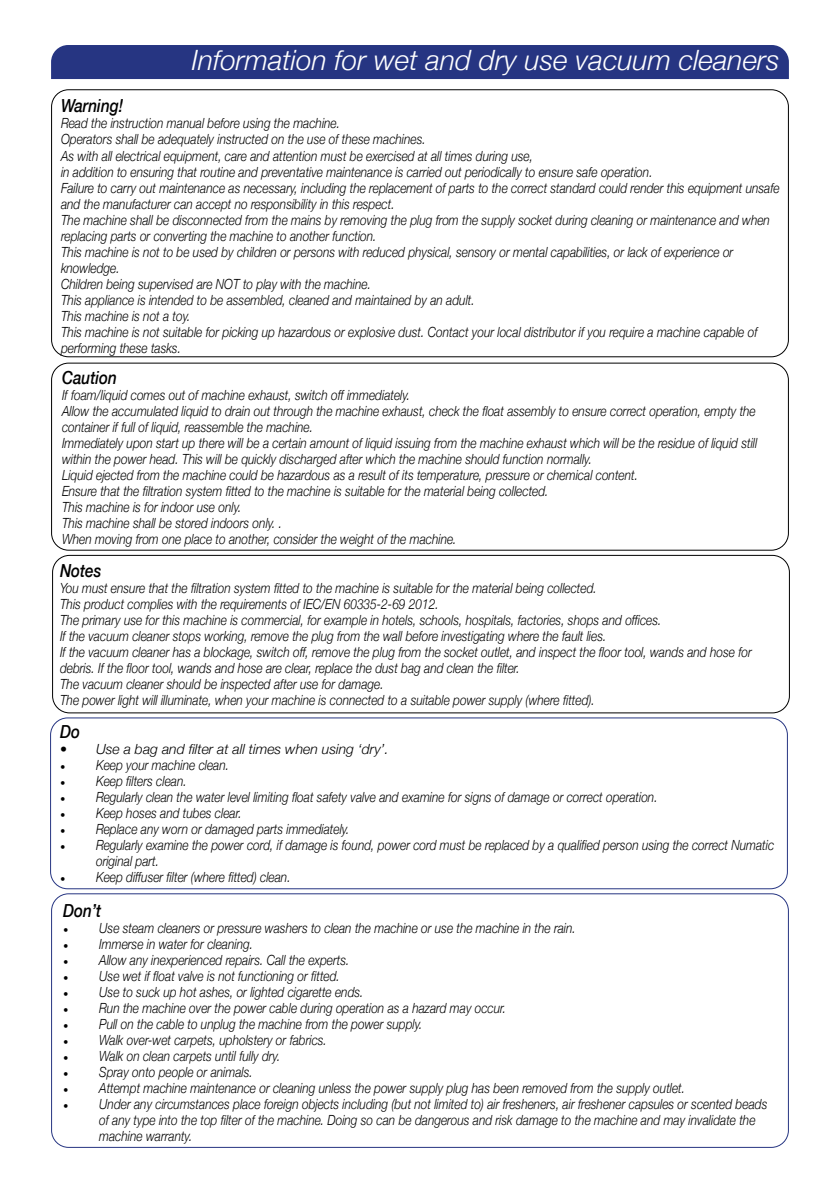
<style>
.page{position:relative;width:840px;height:1191px;background:#fff}
.page>*{position:absolute;margin:0;border:0;box-sizing:border-box;transform-origin:0 0}
.t1{font:italic 300 28px "Helvetica Neue";color:#fff}
.t2{font:italic 500 18px "Helvetica Neue";color:#000;scale:.85 1}
.t3{font:italic 300 14px/16px "Helvetica Neue";color:#000;scale:.85 1}
.t4{font:italic 300 14px "Helvetica Neue";color:#000}
.s1{font-family:"Minion Pro";font-weight:400;font-style:normal}
</style>
<div class="page">
<div style="left:51px;top:45px;width:737px;height:34px;background:#263582"></div>
<div style="left:51px;top:362px;width:737px;height:188px;border:1px solid #000;border-radius:17px"></div>
<div style="left:52px;top:555px;width:737px;height:158px;border:1px solid #000;border-radius:17px"></div>
<div style="left:50px;top:717px;width:737px;height:172px;border:1px solid #263582;border-radius:17px"></div>
<div style="left:51px;top:893px;width:737px;height:254px;border:1px solid #263582;border-radius:17px"></div>
<h1 class="t1" style="left:192px;top:38px;width:589px">Information for wet and dry use vacuum cleaners</h1>
<p class="t2" style="left:61px;top:91px;width:75px">Warning!</p>
<p class="t3" style="left:61px;top:115px;width:846px">Read the instruction manual before using the machine.<br>Operators shall be adequately instructed on the use of these machines.<br>As with all electrical equipment, care and attention must be exercised at all times during use,<br>in addition to ensuring that routine and preventative maintenance is carried out periodically to ensure safe operation.<br>Failure to carry out maintenance as necessary, including the replacement of parts to the correct standard could render this equipment unsafe and the manufacturer can accept no responsibility in this respect.<br>The machine shall be disconnected from the mains by removing the plug from the supply socket during cleaning or maintenance and when replacing parts or converting the machine to another function.<br>This machine is not to be used by children or persons with reduced physical, sensory or mental capabilities, or lack of experience or knowledge.<br>Children being supervised are NOT to play with the machine.<br>This appliance is intended to be assembled, cleaned and maintained by an adult.<br>This machine is not a toy.<br>This machine is not suitable for picking up hazardous or explosive dust. Contact your local distributor if you require a machine capable of performing these tasks.</p>
<p class="t2" style="left:62px;top:362px;width:66px">Caution</p>
<p class="t3" style="left:62px;top:386px;width:819px">If foam/liquid comes out of machine exhaust, switch off immediately.<br>Allow the accumulated liquid to drain out through the machine exhaust, check the float assembly to ensure correct operation, empty the container if full of liquid, reassemble the machine.<br>Immediately upon start up there will be a certain amount of liquid issuing from the machine exhaust which will be the residue of liquid still within the power head. This will be quickly discharged after which the machine should function normally.<br>Liquid ejected from the machine could be hazardous as a result of its temperature, pressure or chemical content.<br>Ensure that the filtration system fitted to the machine is suitable for the material being collected.<br>This machine is for indoor use only.<br>This machine shall be stored indoors only. .<br>When moving from one place to another, consider the weight of the machine.</p>
<p class="t2" style="left:60px;top:555px;width:50px">Notes</p>
<p class="t3" style="left:60px;top:579px;width:815px">You must ensure that the filtration system fitted to the machine is suitable for the material being collected.<br>This product complies with the requirements of IEC/EN 60335-2-69 2012.<br>The primary use for this machine is commercial, for example in hotels, schools, hospitals, factories, shops and offices.<br>If the vacuum cleaner stops working, remove the plug from the wall before investigating where the fault lies.<br>If the vacuum cleaner has a blockage, switch off, remove the plug from the socket outlet, and inspect the floor tool, wands and hose for debris. If the floor tool, wands and hose are clear, replace the dust bag and clean the filter.<br>The vacuum cleaner should be inspected after use for damage.<br>The power light will illuminate, when your machine is connected to a suitable power supply (where fitted).</p>
<p class="t2" style="left:60px;top:716px;width:25px">Do</p>
<p class="t4" style="left:60px;top:738px;width:330px">• Use a bag and filter at all times when using ‘dry’.</p>
<p class="t3" style="left:60px;top:756px;width:200px"><span class="s1">•</span> Keep your machine clean.</p>
<p class="t3" style="left:60px;top:772px;width:150px"><span class="s1">•</span> Keep filters clean.</p>
<p class="t3" style="left:60px;top:788px;width:704px"><span class="s1">•</span> Regularly clean the water level limiting float safety valve and examine for signs of damage or correct operation.</p>
<p class="t3" style="left:60px;top:804px;width:215px"><span class="s1">•</span> Keep hoses and tubes clear.</p>
<p class="t3" style="left:60px;top:820px;width:342px"><span class="s1">•</span> Replace any worn or damaged parts immediately.</p>
<p class="t3" style="left:96px;top:836px;width:798px;text-indent:-36px"><span class="s1">•</span> Regularly examine the power cord, if damage is found, power cord must be replaced by a qualified person using the correct Numatic original part.</p>
<p class="t3" style="left:60px;top:868px;width:273px"><span class="s1">•</span> Keep diffuser filter (where fitted) clean.</p>
<p class="t2" style="left:63px;top:895px;width:46px">Don’t</p>
<p class="t3" style="left:63px;top:919px;width:604px"><span class="s1">•</span> Use steam cleaners or pressure washers to clean the machine or use the machine in the rain.</p>
<p class="t3" style="left:63px;top:935px;width:225px"><span class="s1">•</span> Immerse in water for cleaning.</p>
<p class="t3" style="left:63px;top:951px;width:338px"><span class="s1">•</span> Allow any inexperienced repairs. Call the experts.</p>
<p class="t3" style="left:63px;top:967px;width:327px"><span class="s1">•</span> Use wet if float valve is not functioning or fitted.</p>
<p class="t3" style="left:63px;top:983px;width:355px"><span class="s1">•</span> Use to suck up hot ashes, or lighted cigarette ends.</p>
<p class="t3" style="left:63px;top:999px;width:522px"><span class="s1">•</span> Run the machine over the power cable during operation as a hazard may occur.</p>
<p class="t3" style="left:63px;top:1015px;width:424px"><span class="s1">•</span> Pull on the cable to unplug the machine from the power supply.</p>
<p class="t3" style="left:63px;top:1031px;width:311px"><span class="s1">•</span> Walk over-wet carpets, upholstery or fabrics.</p>
<p class="t3" style="left:63px;top:1047px;width:257px"><span class="s1">•</span> Walk on clean carpets until fully dry.</p>
<p class="t3" style="left:63px;top:1063px;width:224px"><span class="s1">•</span> Spray onto people or animals.</p>
<p class="t3" style="left:63px;top:1079px;width:732px"><span class="s1">•</span> Attempt machine maintenance or cleaning unless the power supply plug has been removed from the supply outlet.</p>
<p class="t3" style="left:99px;top:1095px;width:787px;text-indent:-36px"><span class="s1">•</span> Under any circumstances place foreign objects including (but not limited to) air fresheners, air freshener capsules or scented beads of any type into the top filter of the machine. Doing so can be dangerous and risk damage to the machine and may invalidate the machine warranty.</p>
</div>
